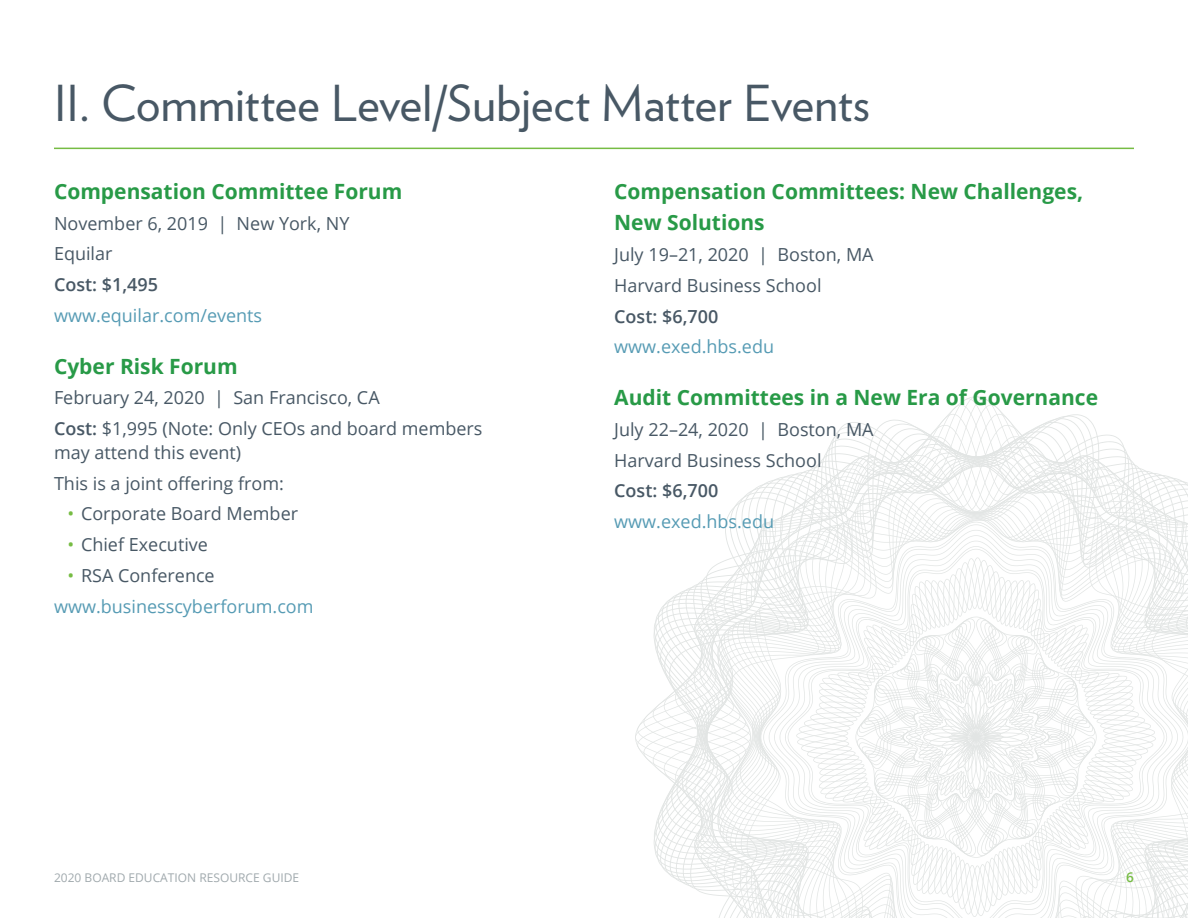
<style>
.page{position:relative;width:1188px;height:918px;background:#fff}
.page>*{position:absolute;margin:0;border:0;box-sizing:border-box;transform-origin:0 0}
.t1{font:49.5px "Verlag";letter-spacing:-.005em;color:#485865}
.t2{font:700 21px/31.5px "Open Sans";color:#289a47}
.t3{font:18px/30.8px "Open Sans";color:#485865}
.t4{font:18px/30.8px "Open Sans";color:#569bb4}
.t5{font:600 18px "Open Sans";color:#485865}
.t6{font:600 13.5px "Open Sans";color:#76bc43}
.t7{font:12px "Open Sans";color:#a0a9ad}
.s1{font-weight:600}
.s2{color:#76bc43}
.s3{color:#485865}
</style>
<div class="page">
<svg style="left:664px;top:398px;width:524px;height:520px"></svg>
<svg style="left:902px;top:672px;width:147px;height:131px"></svg>
<hr style="left:54px;top:148px;width:1080px;height:1px;background:#76bc43">
<h1 class="t1" style="left:54px;top:66px;width:818px">II. Committee Level/Subject Matter Events</h1>
<p class="t2" style="left:54px;top:175px;width:350px">Compensation Committee Forum</p>
<p class="t3" style="left:54px;top:207px;width:297px">November 6, 2019 | New York, NY<br>Equilar</p>
<p class="t5" style="left:54px;top:272px;width:106px">Cost: $1,495</p>
<p class="t4" style="left:54px;top:299px;width:210px">www.equilar.com/events</p>
<p class="t2" style="left:54px;top:350px;width:185px">Cyber Risk Forum</p>
<p class="t3" style="left:54px;top:382px;width:430px">February 24, 2020 | San Francisco, CA<br><span class="s1">Cost:</span> $1,995 (Note: Only CEOs and board members</p>
<p class="t3" style="left:54px;top:437px;width:231px">may attend this event)<br>This is a joint offering from:</p>
<p class="t3" style="left:68px;top:498px;width:232px"><span class="s2">•</span> Corporate Board Member</p>
<p class="t3" style="left:68px;top:529px;width:142px"><span class="s2">•</span> Chief Executive</p>
<p class="t4" style="left:54px;top:560px;width:261px;text-indent:14px"><span class="s2">•</span> <span class="s3">RSA Conference </span>www.businesscyberforum.com</p>
<p class="t2" style="left:614px;top:175px;width:470px">Compensation Committees: New Challenges,<br>New Solutions</p>
<p class="t3" style="left:614px;top:239px;width:261px">July 19–21, 2020 | Boston, MA<br>Harvard Business School</p>
<p class="t5" style="left:614px;top:304px;width:106px">Cost: $6,700</p>
<p class="t4" style="left:614px;top:331px;width:161px">www.exed.hbs.edu</p>
<p class="t2" style="left:614px;top:381px;width:485px">Audit Committees in a New Era of Governance</p>
<p class="t3" style="left:614px;top:413px;width:261px">July 22–24, 2020 | Boston, MA<br>Harvard Business School</p>
<p class="t5" style="left:614px;top:478px;width:106px">Cost: $6,700</p>
<p class="t4" style="left:614px;top:506px;width:161px">www.exed.hbs.edu</p>
<p class="t7" style="left:54px;top:870px;width:247px">2020 BOARD EDUCATION RESOURCE GUIDE</p>
<p class="t6" style="left:1126px;top:868px;width:9px">6</p>
</div>
